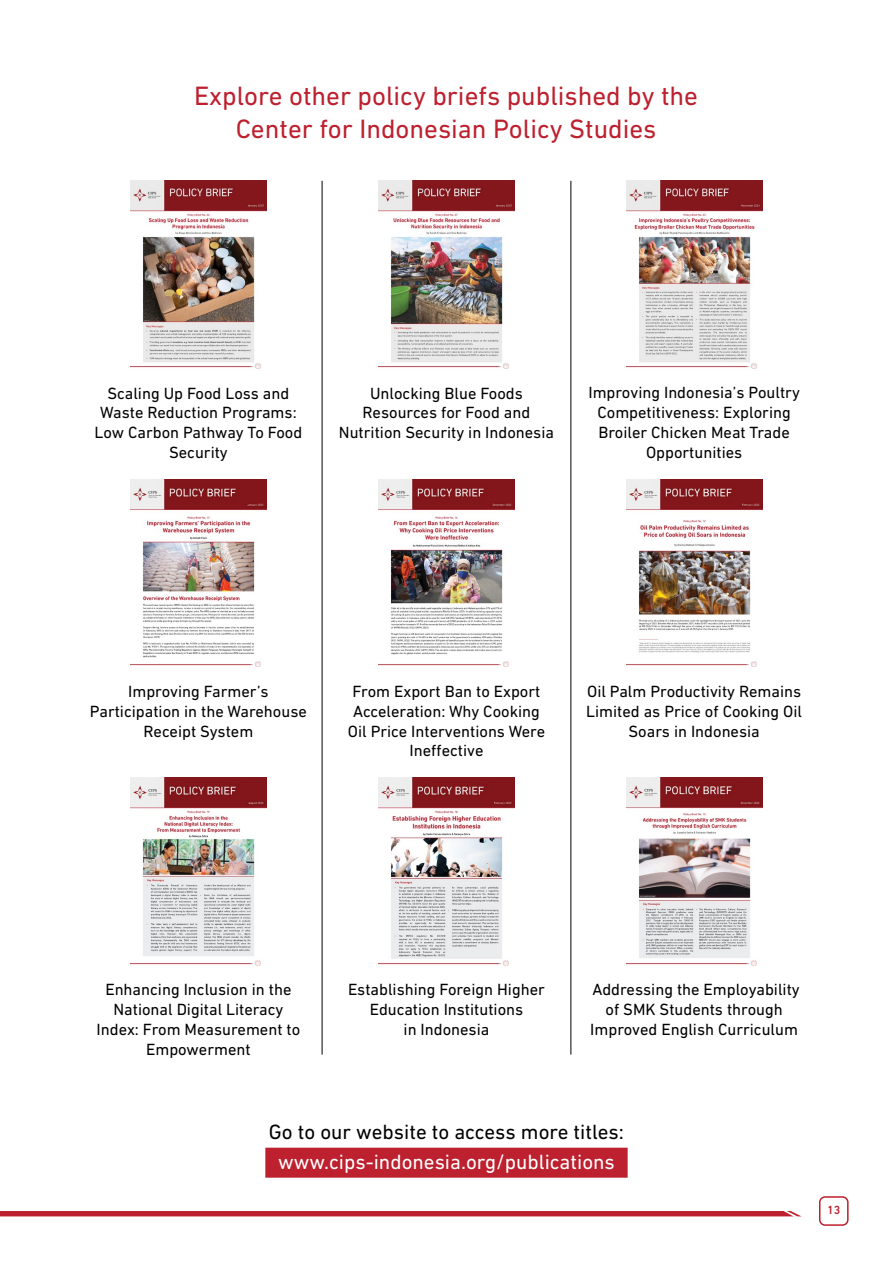
<style>
.page{position:relative;width:893px;height:1263px;background:#fff}
.page>*{position:absolute;margin:0;border:0;box-sizing:border-box;transform-origin:0 0}
.t1{font:27px/33px "DIN Next LT Pro";color:#bd202e;text-align:center}
.t2{font:21px "DIN Next LT Pro";color:#fff}
.t3{font:21px "DIN Next LT Pro";color:#000}
.t4{font:16.5px/19.8px "DIN Next LT Pro";color:#000;text-align:center}
.t5{font:500 12px "DIN Next LT Pro";color:#bd202e}
</style>
<div class="page">
<div style="left:265px;top:1148px;width:363px;height:30px;background:#bd202e"></div>
<hr style="left:322px;top:181px;width:1px;height:873px;background:#000">
<hr style="left:570px;top:181px;width:1px;height:873px;background:#000">
<img style="left:130px;top:778px;width:136px;height:188px">
<img style="left:378px;top:778px;width:136px;height:188px">
<img style="left:626px;top:778px;width:136px;height:188px">
<img style="left:130px;top:181px;width:136px;height:188px">
<img style="left:378px;top:181px;width:136px;height:188px">
<img style="left:626px;top:181px;width:136px;height:188px">
<img style="left:130px;top:479px;width:136px;height:188px">
<img style="left:378px;top:479px;width:136px;height:188px">
<img style="left:626px;top:479px;width:136px;height:188px">
<div style="left:819px;top:1196px;width:30px;height:30px;border:2px solid #bd202e;border-radius:5px"></div>
<div style="left:0;top:1211px;width:801px;height:5px;background:#bd202e"></div>
<h1 class="t1" style="left:194px;top:79px;width:506px">Explore other policy briefs published by the<br>Center for Indonesian Policy Studies</h1>
<p class="t4" style="left:95px;top:383px;width:209px">Scaling Up Food Loss and<br>Waste Reduction Programs:<br>Low Carbon Pathway To Food<br>Security</p>
<p class="t4" style="left:339px;top:383px;width:217px">Unlocking Blue Foods<br>Resources for Food and<br>Nutrition Security in Indonesia</p>
<p class="t4" style="left:588px;top:383px;width:213px">Improving Indonesia’s Poultry<br>Competitiveness: Exploring<br>Broiler Chicken Meat Trade<br>Opportunities</p>
<p class="t4" style="left:90px;top:681px;width:218px">Improving Farmer’s<br>Participation in the Warehouse<br>Receipt System</p>
<p class="t4" style="left:348px;top:681px;width:199px">From Export Ban to Export<br>Acceleration: Why Cooking<br>Oil Price Interventions Were<br>Ineffective</p>
<p class="t4" style="left:586px;top:681px;width:217px">Oil Palm Productivity Remains<br>Limited as Price of Cooking Oil<br>Soars in Indonesia</p>
<p class="t4" style="left:97px;top:980px;width:205px">Enhancing Inclusion in the<br>National Digital Literacy<br>Index: From Measurement to<br>Empowerment</p>
<p class="t4" style="left:348px;top:980px;width:198px">Establishing Foreign Higher<br>Education Institutions<br>in Indonesia</p>
<p class="t4" style="left:590px;top:979px;width:211px">Addressing the Employability of SMK Students through<br>Improved English Curriculum</p>
<p class="t3" style="left:269px;top:1120px;width:356px">Go to our website to access more titles:</p>
<p class="t2" style="left:278px;top:1150px;width:338px">www.cips-indonesia.org/publications</p>
<p class="t5" style="left:827px;top:1203px;width:15px">13</p>
</div>
